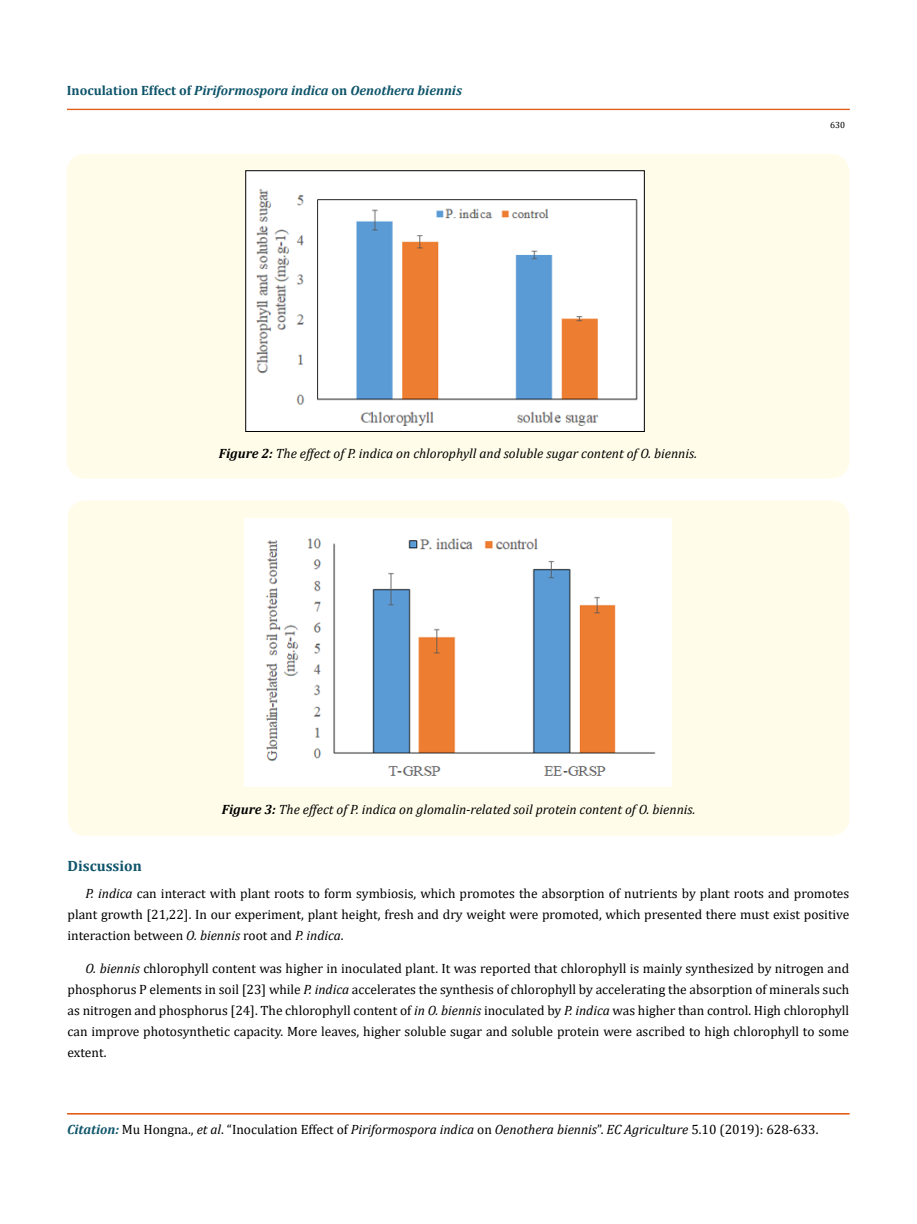
<style>
.page{position:relative;width:917px;height:1224px;background:#fff}
.page>*{position:absolute;margin:0;border:0;box-sizing:border-box;transform-origin:0 0}
.t1{font:700 15px "Cambria";color:#0e546a}
.t2{font:13.5px/21px "Cambria";color:#000;text-align:justify}
.t3{font:italic 13.5px "Cambria";color:#000}
.t4{font:italic 700 13.5px "Cambria";color:#0e546a}
.t5{font:9px "Cambria";color:#000}
.s1{font-style:normal}
.s2{font-weight:700}
.s3{font-style:italic}
.s4{font-weight:700;font-style:italic;color:#0e546a}
</style>
<div class="page">
<div style="left:67px;top:109px;width:782px;height:1px;border:1px solid #e05d1a"></div>
<div style="left:67px;top:154px;width:782px;height:325px;background:#fffde9;border-radius:18px"></div>
<img style="left:248px;top:173px;width:394px;height:256px">
<div style="left:68px;top:500px;width:781px;height:336px;background:#fffde9;border-radius:18px"></div>
<img style="left:245px;top:519px;width:426px;height:267px">
<p class="t4" style="left:67px;top:81px;width:396px"><span class="s1">Inoculation Effect of</span> Piriformospora indica <span class="s1">on</span> Oenothera biennis</p>
<p class="t3" style="left:219px;top:444px;width:479px"><span class="s2">Figure 2:</span> The effect of P. indica on chlorophyll and soluble sugar content of O. biennis.</p>
<p class="t5" style="left:830px;top:120px;width:16px">630</p>
<p class="t3" style="left:222px;top:800px;width:475px"><span class="s2">Figure 3:</span> The effect of P. indica on glomalin-related soil protein content of O. biennis.</p>
<p class="t1" style="left:68px;top:856px;width:76px">Discussion</p>
<p class="t2" style="left:68px;top:883px;width:783px;text-indent:18px"><span class="s3">P. indica</span> can interact with plant roots to form symbiosis, which promotes the absorption of nutrients by plant roots and promotes plant growth [21,22]. In our experiment, plant height, fresh and dry weight were promoted, which presented there must exist positive interaction between <span class="s3">O. biennis</span> root and <span class="s3">P. indica</span>.</p>
<p class="t2" style="left:68px;top:958px;width:783px;text-indent:18px"><span class="s3">O. biennis</span> chlorophyll content was higher in inoculated plant. It was reported that chlorophyll is mainly synthesized by nitrogen and phosphorus P elements in soil [23] while <span class="s3">P. indica</span> accelerates the synthesis of chlorophyll by accelerating the absorption of minerals such as nitrogen and phosphorus [24]. The chlorophyll content of <span class="s3">in O. biennis</span> inoculated by <span class="s3">P. indica</span> was higher than control. High chlorophyll can improve photosynthetic capacity. More leaves, higher soluble sugar and soluble protein were ascribed to high chlorophyll to some extent.</p>
<p class="t2" style="left:67px;top:1119px;width:753px"><span class="s4">Citation:</span> Mu Hongna., <span class="s3">et al</span>. “Inoculation Effect of <span class="s3">Piriformospora indica</span> on <span class="s3">Oenothera biennis</span>”. <span class="s3">EC Agriculture</span> 5.10 (2019): 628-633.</p>
</div>
